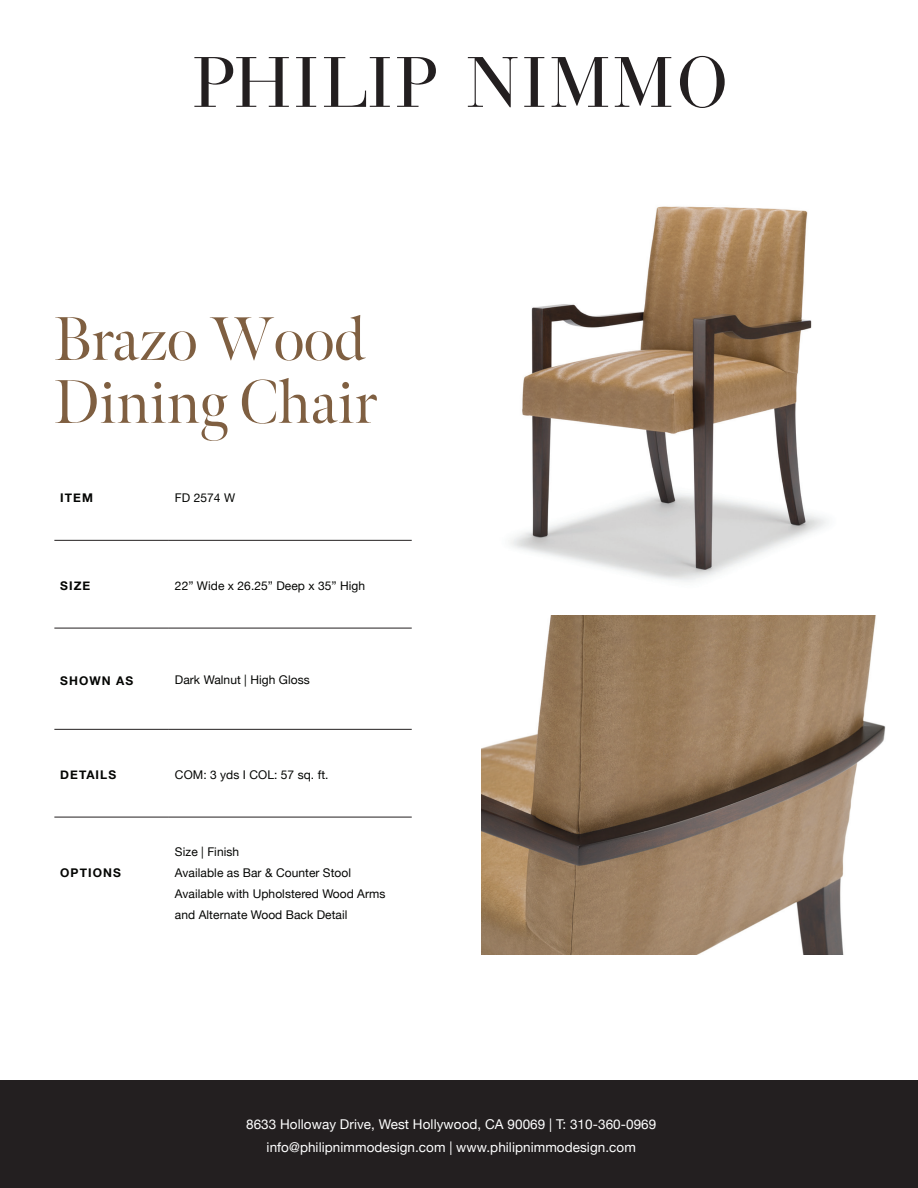
<style>
.page{position:relative;width:918px;height:1188px;background:#fff}
.page>*{position:absolute;margin:0;border:0;box-sizing:border-box;transform-origin:0 0}
.t1{font:61.5px/63px "Meno Banner";color:#7f5f41}
.t2{font:13.5px/22.6px "Helvetica Neue";letter-spacing:.005em;color:#fff;text-align:center}
.t3{font:12px/21px "Helvetica Neue";letter-spacing:.005em;color:#040503}
.t4{font:700 12px "Helvetica Neue";letter-spacing:.09em;color:#040503}
</style>
<div class="page">
<div style="left:0;top:1080px;width:918px;height:108px;background:#231f20"></div>
<svg style="left:194px;top:57px;width:95px;height:50px"></svg>
<svg style="left:296px;top:57px;width:20px;height:50px"></svg>
<svg style="left:324px;top:57px;width:66px;height:50px"></svg>
<svg style="left:397px;top:57px;width:39px;height:50px"></svg>
<svg style="left:468px;top:57px;width:50px;height:50px"></svg>
<svg style="left:524px;top:57px;width:20px;height:50px"></svg>
<svg style="left:552px;top:57px;width:56px;height:50px"></svg>
<svg style="left:615px;top:57px;width:56px;height:50px"></svg>
<svg style="left:680px;top:56px;width:45px;height:52px"></svg>
<hr style="left:54px;top:540px;width:115px;height:1px;background:#231f20">
<hr style="left:169px;top:540px;width:243px;height:1px;background:#231f20">
<hr style="left:54px;top:628px;width:115px;height:1px;background:#231f20">
<hr style="left:169px;top:628px;width:243px;height:1px;background:#231f20">
<hr style="left:54px;top:729px;width:115px;height:1px;background:#231f20">
<hr style="left:169px;top:729px;width:243px;height:1px;background:#231f20">
<hr style="left:54px;top:817px;width:115px;height:1px;background:#231f20">
<hr style="left:169px;top:817px;width:243px;height:1px;background:#231f20">
<img style="left:510px;top:206px;width:318px;height:376px">
<img style="left:482px;top:616px;width:404px;height:339px">
<h1 class="t1" style="left:54px;top:308px;width:324px">Brazo Wood<br>Dining Chair</h1>
<p class="t4" style="left:60px;top:489px;width:34px">ITEM</p>
<p class="t3" style="left:175px;top:488px;width:62px">FD 2574 W</p>
<p class="t4" style="left:60px;top:576px;width:32px">SIZE</p>
<p class="t3" style="left:175px;top:576px;width:192px">22” Wide x 26.25” Deep x 35” High</p>
<p class="t4" style="left:60px;top:671px;width:75px">SHOWN AS</p>
<p class="t3" style="left:175px;top:670px;width:136px">Dark Walnut | High Gloss</p>
<p class="t4" style="left:60px;top:765px;width:58px">DETAILS</p>
<p class="t3" style="left:175px;top:765px;width:155px">COM: 3 yds I COL: 57 sq. ft.</p>
<p class="t4" style="left:60px;top:863px;width:62px">OPTIONS</p>
<p class="t3" style="left:175px;top:841px;width:212px">Size | Finish<br>Available as Bar &amp; Counter Stool<br>Available with Upholstered Wood Arms and Alternate Wood Back Detail</p>
<p class="t2" style="left:246px;top:1114px;width:412px">8633 Holloway Drive, West Hollywood, CA 90069 | T: 310-360-0969 info@philipnimmodesign.com | www.philipnimmodesign.com</p>
</div>
